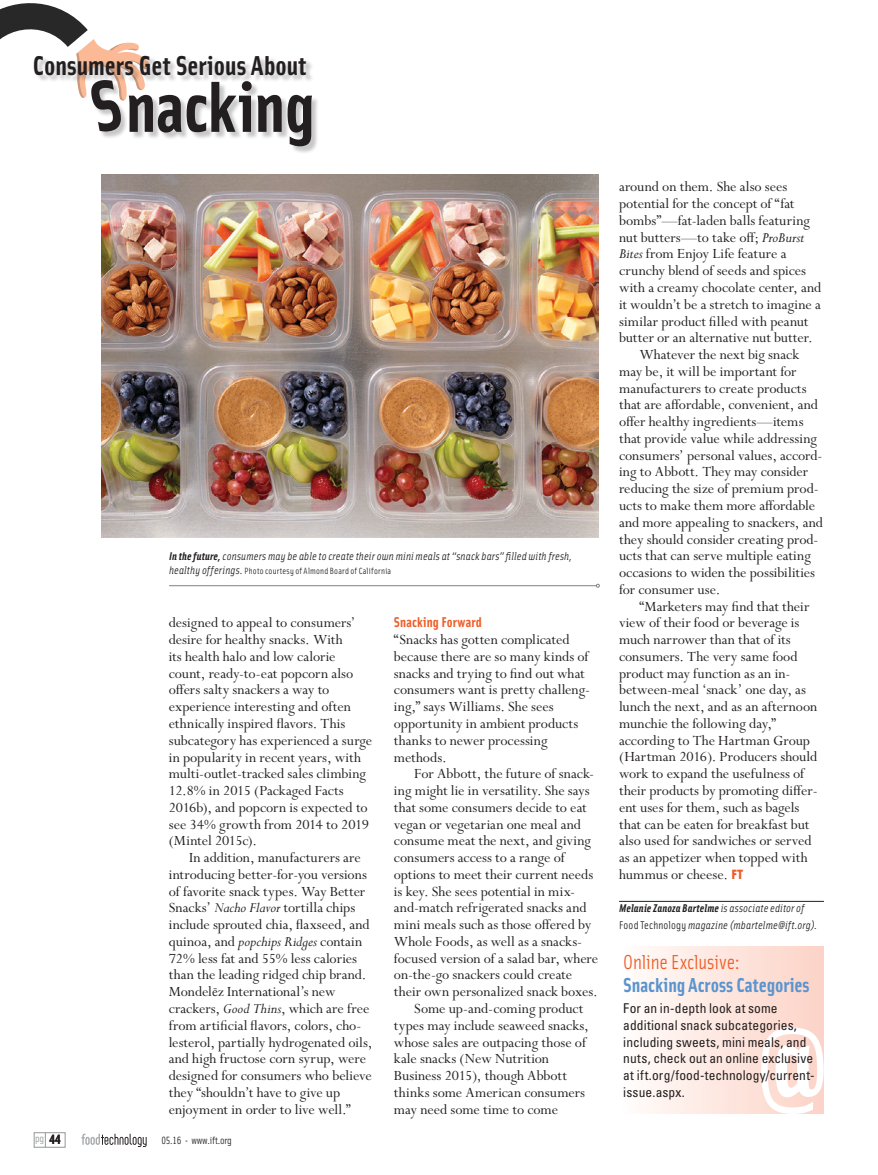
<style>
.page{position:relative;width:878px;height:1175px;background:#fff}
.page>*{position:absolute;margin:0;border:0;box-sizing:border-box;transform-origin:0 0}
.t1{font:123px "Solex Bold Lining";color:#fff}
.t2{font:72.45px "Solex Bold Lining";letter-spacing:-.005em;color:#231f20}
.t3{font:27.45px "Solex Bold Lining";color:#231f20}
.t4{font:20.25px "Solex Bold Lining";letter-spacing:.005em;color:#5b94ce}
.t5{font:20.25px "Solex Regular Lining";letter-spacing:-.005em;color:#ee5d27}
.t6{font:15.75px/16.8px "Perpetua Std";color:#231f20}
.t7{font:14.25px "Solex Bold Lining";letter-spacing:.01em;color:#ee5d27}
.t8{font:condensed 13.5px/16.8px "Univers LT Std";letter-spacing:.005em;color:#231f20}
.t9{font:italic 11.25px "Solex Regular Lining";letter-spacing:.015em;color:#231f20}
.t10{font:italic 11.25px "Solex Bold Lining";letter-spacing:.015em;color:#231f20}
.t11{font:10.5px "Solex Regular Lining";letter-spacing:-.02em;color:#231f20}
.t12{font:10.5px "Solex Regular Lining";color:#949698}
.t13{font:9px "Solex Regular Lining";letter-spacing:.025em;color:#231f20}
.s1{font-family:"Solex Bold Lining"}
.s2{font-style:italic;font-size:11.25px}
.s3{font-style:italic}
.s4{font-family:"Adobe Caslon Pro";font-size:13.5px}
.s5{font-family:"Solex Bold Lining";font-size:13.5px;color:#231f20}
.s6{color:#949698}
.s7{font-family:"Solex Black Lining";font-size:13.5px;color:#ee5d27}
.s8{font-family:"Solex Regular Lining"}
.s9{font-style:normal}
</style>
<div class="page">
<div style="left:34px;top:1132px;width:31px;height:15px;border:1px solid #949698"></div>
<svg style="left:81px;top:1133px;width:66px;height:14px"></svg>
<div style="left:35px;top:57px;width:284px;height:97px;background:#231f20;opacity:.25"></div>
<div style="left:92px;top:81px;width:37px;height:59px;background:#231f20;opacity:.25"></div>
<hr style="left:619px;top:901px;width:204px;height:1px;background:#231f20">
<div style="left:618px;top:946px;width:206px;height:167px;background:linear-gradient(to right,#fffdfc,#fcd2c6)"></div>
<img style="left:101px;top:175px;width:497px;height:362px">
<hr style="left:169px;top:585px;width:427px;height:1px;background:#808285">
<svg style="left:0;top:3px;width:151px;height:130px"></svg>
<h3 class="t3" style="left:33px;top:47px;width:275px">Consumers Get Serious About</h3>
<h2 class="t2" style="left:126px;top:59px;width:191px">nacking</h2>
<p class="t9" style="left:169px;top:549px;width:404px"><span class="s1">In the future,</span> consumers may be able to create their own mini meals at “snack bars” filled with fresh,</p>
<p class="t13" style="left:169px;top:565px;width:224px"><span class="s2">healthy offerings.</span> Photo courtesy of Almond Board of California</p>
<p class="t6" style="left:169px;top:615px;width:205px">designed to appeal to consumers’ desire for healthy snacks. With<br>its health halo and low calorie count, ready-to-eat popcorn also offers salty snackers a way to experience interesting and often ethnically inspired flavors. This subcategory has experienced a surge in popularity in recent years, with multi-outlet-tracked sales climbing<br>12.8% in 2015 (Packaged Facts<br>2016b), and popcorn is expected to see 34% growth from 2014 to 2019 (Mintel 2015c).</p>
<p class="t6" style="left:169px;top:849px;width:205px;text-indent:20px">In addition, manufacturers are introducing better-for-you versions of favorite snack types. Way Better Snacks’ <span class="s3">Nacho Flavor</span> tortilla chips include sprouted chia, flaxseed, and quinoa, and <span class="s3">popchips Ridges</span> contain 72% less fat and 55% less calories than the leading ridged chip brand.<br>Mondel<span class="s4">ē</span>z International’s new crackers, <span class="s3">Good Thins</span>, which are free from artificial flavors, colors, cho&shy;lesterol, partially hydrogenated oils, and high fructose corn syrup, were designed for consumers who believe they “shouldn’t have to give up enjoyment in order to live well.”</p>
<p class="t12" style="left:35px;top:1131px;width:27px">pg <span class="s5">44</span></p>
<p class="t11" style="left:161px;top:1133px;width:72px">05.16 <span class="s6">•</span> www.ift.org</p>
<p class="t7" style="left:394px;top:613px;width:89px">Snacking Forward</p>
<p class="t6" style="left:394px;top:632px;width:198px">“Snacks has gotten complicated because there are so many kinds of snacks and trying to find out what consumers want is pretty challeng&shy;ing,” says Williams. She sees opportunity in ambient products thanks to newer processing methods.</p>
<p class="t6" style="left:414px;top:766px;width:181px">For Abbott, the future of snack-</p>
<p class="t6" style="left:394px;top:782px;width:197px">ing might lie in versatility. She says</p>
<p class="t6" style="left:394px;top:799px;width:194px">that some consumers decide to eat</p>
<p class="t6" style="left:394px;top:816px;width:189px">vegan or vegetarian one meal and</p>
<p class="t6" style="left:394px;top:833px;width:199px">consume meat the next, and giving</p>
<p class="t6" style="left:394px;top:849px;width:172px">consumers access to a range of</p>
<p class="t6" style="left:394px;top:866px;width:201px">options to meet their current needs</p>
<p class="t6" style="left:394px;top:883px;width:183px">is key. She sees potential in mix-</p>
<p class="t6" style="left:394px;top:900px;width:194px">and-match refrigerated snacks and</p>
<p class="t6" style="left:394px;top:916px;width:199px">mini meals such as those offered by</p>
<p class="t6" style="left:394px;top:933px;width:190px">Whole Foods, as well as a snacks-</p>
<p class="t6" style="left:394px;top:950px;width:206px">focused version of a salad bar, where</p>
<p class="t6" style="left:394px;top:967px;width:180px">on-the-go snackers could create</p>
<p class="t6" style="left:394px;top:983px;width:205px">their own personalized snack boxes.</p>
<p class="t6" style="left:414px;top:1000px;width:171px">Some up-and-coming product</p>
<p class="t6" style="left:394px;top:1017px;width:196px">types may include seaweed snacks,</p>
<p class="t6" style="left:394px;top:1034px;width:194px">whose sales are outpacing those of</p>
<p class="t6" style="left:394px;top:1051px;width:157px">kale snacks (New Nutrition</p>
<p class="t6" style="left:394px;top:1067px;width:174px">Business 2015), though Abbott</p>
<p class="t6" style="left:394px;top:1084px;width:193px">thinks some American consumers</p>
<p class="t6" style="left:394px;top:1101px;width:166px">may need some time to come</p>
<p class="t6" style="left:619px;top:179px;width:170px">around on them. She also sees</p>
<p class="t6" style="left:619px;top:196px;width:177px">potential for the concept of “fat</p>
<p class="t6" style="left:619px;top:213px;width:193px">bombs”—fat-laden balls featuring</p>
<p class="t6" style="left:619px;top:229px;width:187px">nut butters—to take off; <span class="s3">ProBurst</span></p>
<p class="t6" style="left:619px;top:246px;width:169px"><span class="s3">Bites</span> from Enjoy Life feature a</p>
<p class="t6" style="left:619px;top:263px;width:188px">crunchy blend of seeds and spices</p>
<p class="t6" style="left:619px;top:280px;width:204px">with a creamy chocolate center, and</p>
<p class="t6" style="left:619px;top:296px;width:203px">it wouldn’t be a stretch to imagine a</p>
<p class="t6" style="left:619px;top:313px;width:191px">similar product filled with peanut</p>
<p class="t6" style="left:619px;top:330px;width:195px">butter or an alternative nut butter.</p>
<p class="t6" style="left:639px;top:347px;width:161px">Whatever the next big snack</p>
<p class="t6" style="left:619px;top:363px;width:179px">may be, it will be important for</p>
<p class="t6" style="left:619px;top:380px;width:189px">manufacturers to create products</p>
<p class="t6" style="left:619px;top:397px;width:200px">that are affordable, convenient, and</p>
<p class="t6" style="left:619px;top:414px;width:186px">offer healthy ingredients—items</p>
<p class="t6" style="left:619px;top:430px;width:199px">that provide value while addressing</p>
<p class="t6" style="left:619px;top:447px;width:205px">consumers’ personal values, accord-</p>
<p class="t6" style="left:619px;top:464px;width:191px">ing to Abbott. They may consider</p>
<p class="t6" style="left:619px;top:481px;width:201px">reducing the size of premium prod-</p>
<p class="t6" style="left:619px;top:497px;width:198px">ucts to make them more affordable</p>
<p class="t6" style="left:619px;top:514px;width:205px">and more appealing to snackers, and</p>
<p class="t6" style="left:619px;top:531px;width:201px">they should consider creating prod-</p>
<p class="t6" style="left:619px;top:548px;width:193px">ucts that can serve multiple eating</p>
<p class="t6" style="left:619px;top:564px;width:197px">occasions to widen the possibilities</p>
<p class="t6" style="left:619px;top:581px;width:103px">for consumer use.</p>
<p class="t6" style="left:639px;top:598px;width:172px">“Marketers may find that their</p>
<p class="t6" style="left:619px;top:615px;width:182px">view of their food or beverage is</p>
<p class="t6" style="left:619px;top:631px;width:173px">much narrower than that of its</p>
<p class="t6" style="left:619px;top:648px;width:180px">consumers. The very same food</p>
<p class="t6" style="left:619px;top:665px;width:173px">product may function as an in-</p>
<p class="t6" style="left:619px;top:682px;width:188px">between-meal ‘snack’ one day, as</p>
<p class="t6" style="left:619px;top:698px;width:200px">lunch the next, and as an afternoon</p>
<p class="t6" style="left:619px;top:715px;width:159px">munchie the following day,”</p>
<p class="t6" style="left:619px;top:732px;width:192px">according to The Hartman Group</p>
<p class="t6" style="left:619px;top:749px;width:200px">(Hartman 2016). Producers should</p>
<p class="t6" style="left:619px;top:766px;width:187px">work to expand the usefulness of</p>
<p class="t6" style="left:619px;top:782px;width:200px">their products by promoting differ-</p>
<p class="t6" style="left:619px;top:799px;width:182px">ent uses for them, such as bagels</p>
<p class="t6" style="left:619px;top:816px;width:192px">that can be eaten for breakfast but</p>
<p class="t6" style="left:619px;top:833px;width:194px">also used for sandwiches or served</p>
<p class="t6" style="left:619px;top:849px;width:190px">as an appetizer when topped with</p>
<p class="t6" style="left:619px;top:866px;width:125px">hummus or cheese. <span class="s7">FT</span></p>
<p class="t10" style="left:619px;top:901px;width:187px">Melanie Zanoza Bartelme <span class="s8">is associate editor of</span></p>
<p class="t9" style="left:619px;top:918px;width:200px"><span class="s9">Food Technology</span> magazine (mbartelme@ift.org).</p>
<p class="t5" style="left:623px;top:949px;width:118px">Online Exclusive:</p>
<p class="t4" style="left:623px;top:971px;width:188px">Snacking Across Categories</p>
<p class="t8" style="left:623px;top:999px;width:193px">For an in-depth look at some additional snack subcategories, including sweets, mini meals, and nuts, check out an online exclusive at ift.org/food-technology/current&shy;issue.aspx.</p>
<h1 class="t1" style="left:753px;top:990px;width:77px">@</h1>
</div>
